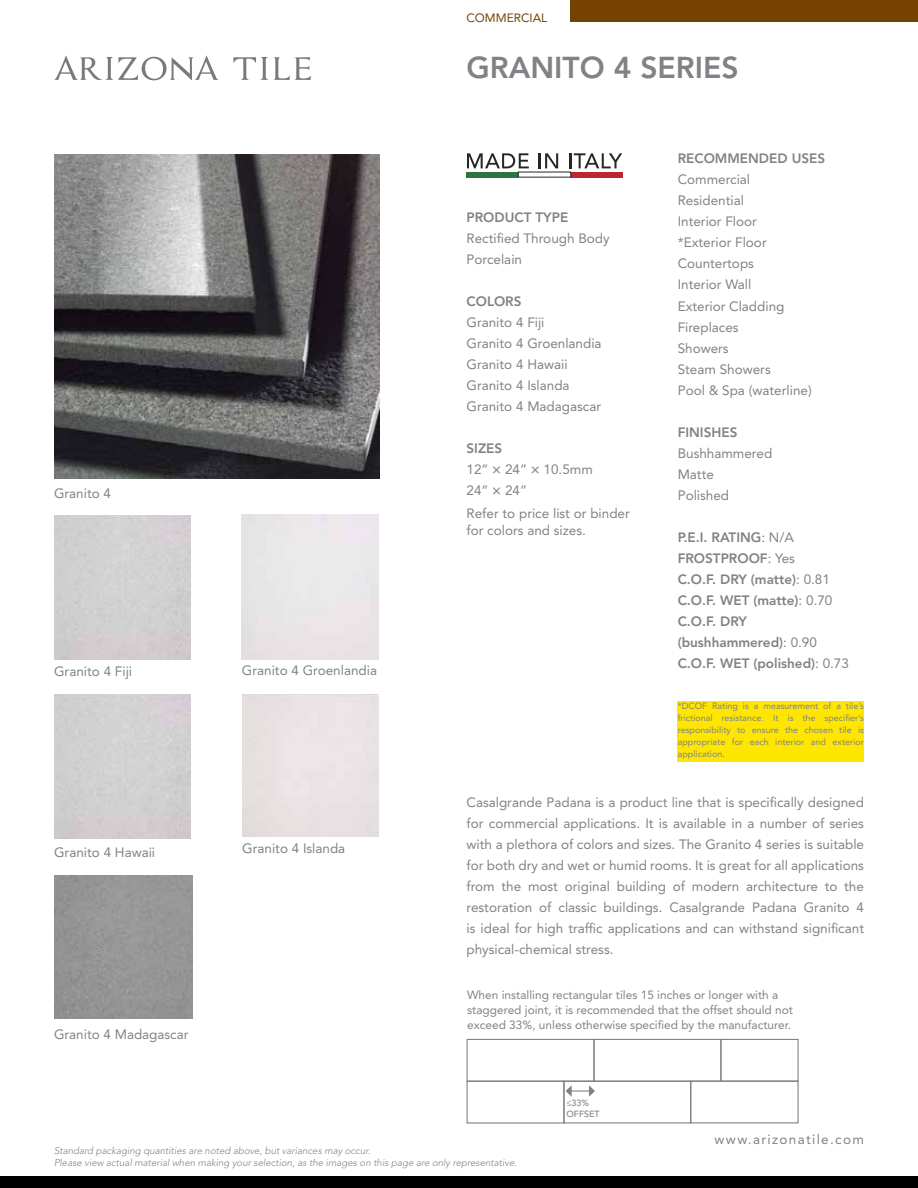
<style>
.page{position:relative;width:918px;height:1188px;background:#fff}
.page>*{position:absolute;margin:0;border:0;box-sizing:border-box;transform-origin:0 0}
.t1{font:800 30px "Avenir LT Std";color:#808285}
.t2{font:13.5px/21px "Avenir LT Std";color:#808285}
.t3{font:800 13.5px/21px "Avenir LT Std";color:#808285}
.t4{font:13.5px "Avenir LT Std";letter-spacing:.1em;color:#808285}
.t5{font:12px "Avenir LT Std";color:#754200}
.t6{font:11.85px/14.9px "Avenir LT Std";color:#808285}
.t7{font:italic 300 9.75px "Avenir LT Std";color:#808285}
.t8{font:9px/12px "Avenir LT Std";color:#808285;text-align:justify}
.t9{font:500 8.85px/10.6px "Avenir LT Std";color:#808285}
.s1{font-weight:800}
.s2{font-weight:500}
.s3{font-weight:400}
</style>
<div class="page">
<div style="left:0;top:1176px;width:918px;height:12px;background:#000"></div>
<div style="left:570px;top:0;width:348px;height:22px;background:#754200"></div>
<svg style="left:54px;top:55px;width:165px;height:25px"></svg>
<svg style="left:233px;top:57px;width:78px;height:23px"></svg>
<img style="left:54px;top:154px;width:325px;height:325px">
<div style="left:467px;top:1039px;width:128px;height:43px;border:1px solid #808285"></div>
<div style="left:593px;top:1039px;width:129px;height:43px;border:1px solid #808285"></div>
<div style="left:720px;top:1039px;width:79px;height:43px;border:1px solid #808285"></div>
<div style="left:467px;top:1081px;width:98px;height:43px;border:1px solid #808285"></div>
<div style="left:563px;top:1081px;width:128px;height:43px;border:1px solid #808285"></div>
<div style="left:690px;top:1081px;width:109px;height:42px;border:1px solid #808285"></div>
<svg style="left:566px;top:1085px;width:29px;height:12px"></svg>
<div style="left:678px;top:702px;width:186px;height:60px;background:#ffe600"></div>
<svg style="left:467px;top:153px;width:62px;height:15px"></svg>
<svg style="left:539px;top:153px;width:19px;height:15px"></svg>
<svg style="left:569px;top:153px;width:53px;height:15px"></svg>
<div style="left:467px;top:172px;width:52px;height:5px;background:#2e7342"></div>
<div style="left:571px;top:172px;width:52px;height:5px;background:#bd2630"></div>
<svg style="left:518px;top:172px;width:53px;height:5px"></svg>
<p class="t5" style="left:466px;top:10px;width:82px">COMMERCIAL</p>
<p class="t2" style="left:54px;top:483px;width:59px">Granito 4</p>
<p class="t2" style="left:54px;top:661px;width:80px">Granito 4 Fiji</p>
<p class="t2" style="left:54px;top:842px;width:103px">Granito 4 Hawaii</p>
<p class="t2" style="left:242px;top:660px;width:137px">Granito 4 Groenlandia</p>
<p class="t2" style="left:242px;top:838px;width:105px">Granito 4 Islanda</p>
<p class="t2" style="left:54px;top:1024px;width:136px">Granito 4 Madagascar</p>
<h1 class="t1" style="left:467px;top:50px;width:274px">GRANITO 4 SERIES</h1>
<p class="t3" style="left:467px;top:207px;width:103px">PRODUCT TYPE</p>
<p class="t2" style="left:467px;top:228px;width:145px">Rectified Through Body<br>Porcelain</p>
<p class="t3" style="left:467px;top:291px;width:56px">COLORS</p>
<p class="t2" style="left:467px;top:312px;width:137px">Granito 4 Fiji<br>Granito 4 Groenlandia<br>Granito 4 Hawaii<br>Granito 4 Islanda<br>Granito 4 Madagascar</p>
<p class="t2" style="left:467px;top:438px;width:128px"><span class="s1">SIZES<br></span>12” <span class="s2">×</span> 24” <span class="s2">×</span> 10.5mm<br>24” <span class="s2">×</span> 24”</p>
<p class="t2" style="left:467px;top:505px;width:165px;line-height:16.5px">Refer to price list or binder for colors and sizes.</p>
<p class="t3" style="left:678px;top:148px;width:149px">RECOMMENDED USES</p>
<p class="t2" style="left:678px;top:169px;width:136px">Commercial<br>Residential<br>Interior Floor *Exterior Floor<br>Countertops<br>Interior Wall<br>Exterior Cladding<br>Fireplaces<br>Showers<br>Steam Showers<br>Pool &amp; Spa (waterline)</p>
<p class="t3" style="left:678px;top:421px;width:61px">FINISHES</p>
<p class="t2" style="left:678px;top:442px;width:96px">Bushhammered<br>Matte<br>Polished</p>
<p class="t3" style="left:678px;top:526px;width:173px">P.E.I. RATING<span class="s3">: N/A<br></span>FROSTPROOF<span class="s3">: Yes<br></span>C.O.F. DRY (matte)<span class="s3">: 0.81<br></span>C.O.F. WET (matte)<span class="s3">: 0.70<br></span>C.O.F. DRY (bushhammered)<span class="s3">: 0.90<br></span>C.O.F. WET (polished)<span class="s3">: 0.73</span></p>
<p class="t8" style="left:678px;top:700px;width:188px">*DCOF Rating is a measurement of a tile’s frictional resistance. It is the specifier’s responsibility to ensure the chosen tile is appropriate for each interior and exterior application.</p>
<p class="t2" style="left:467px;top:792px;width:399px;text-align:justify">Casalgrande Padana is a product line that is specifically designed for commercial applications. It is available in a number of series with a plethora of colors and sizes. The Granito 4 series is suitable for both dry and wet or humid rooms. It is great for all applications from the most original building of modern architecture to the restoration of classic buildings. Casalgrande Padana Granito 4 is ideal for high traffic applications and can withstand significant physical-chemical stress.</p>
<p class="t6" style="left:467px;top:987px;width:327px">When installing rectangular tiles 15 inches or longer with a staggered joint, it is recommended that the offset should not exceed 33%, unless otherwise specified by the manufacturer.</p>
<p class="t9" style="left:566px;top:1098px;width:35px">≤33%<br>OFFSET</p>
<p class="t4" style="left:715px;top:1132px;width:151px">www.arizonatile.com</p>
<p class="t7" style="left:54px;top:1145px;width:318px">Standard packaging quantities are noted above, but variances may occur.</p>
<p class="t7" style="left:54px;top:1157px;width:464px">Please view actual material when making your selection, as the images on this page are only representative.</p>
</div>
